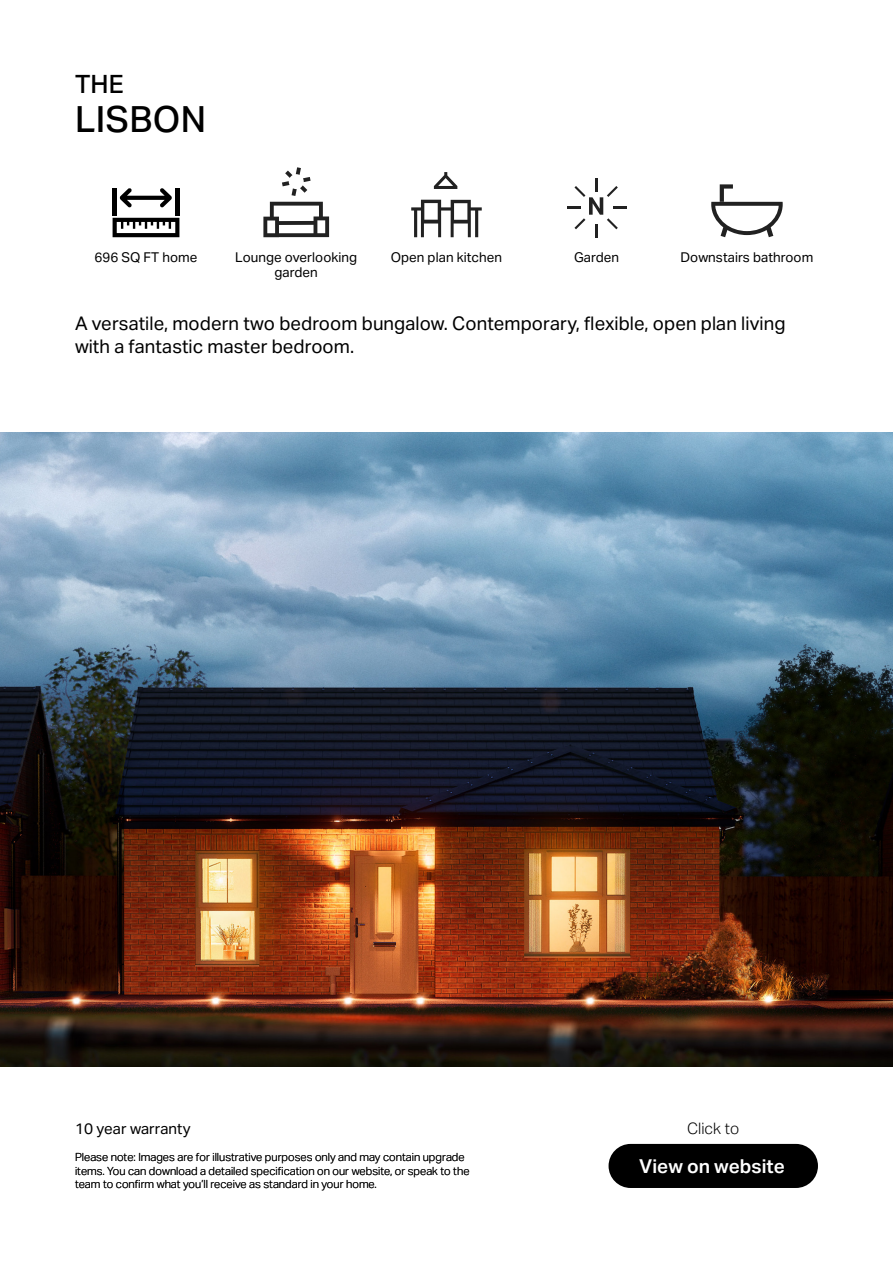
<style>
.page{position:relative;width:893px;height:1263px;background:#fff}
.page>*{position:absolute;margin:0;border:0;box-sizing:border-box;transform-origin:0 0}
.t1{font:500 36px "Aktiv Grotesk";letter-spacing:.01em;color:#000}
.t2{font:500 25.2px "Aktiv Grotesk";color:#000}
.t3{font:600 19.2px "Aktiv Grotesk";color:#fff}
.t4{font:18.75px/22.5px "Aktiv Grotesk";color:#000}
.t5{font:300 15.75px "Aktiv Grotesk";color:#000}
.t6{font:15.3px "Aktiv Grotesk";color:#000}
.t7{font:13.5px/15px "Aktiv Grotesk";color:#000;text-align:center}
.t8{font:300 11.25px/13.5px "Aktiv Grotesk";color:#000}
</style>
<div class="page">
<img style="left:0;top:432px;width:893px;height:634px">
<div style="left:609px;top:1144px;width:209px;height:44px;background:#000;border-radius:22px"></div>
<svg style="left:113px;top:218px;width:66px;height:19px"></svg>
<hr style="left:175px;top:189px;width:4px;height:27px;background:#000">
<hr style="left:113px;top:189px;width:4px;height:27px;background:#000">
<svg style="left:120px;top:188px;width:52px;height:19px"></svg>
<svg style="left:263px;top:202px;width:66px;height:35px"></svg>
<svg style="left:282px;top:167px;width:29px;height:29px"></svg>
<svg style="left:434px;top:172px;width:23px;height:17px"></svg>
<svg style="left:411px;top:200px;width:71px;height:37px"></svg>
<svg style="left:567px;top:178px;width:59px;height:59px"></svg>
<svg style="left:711px;top:184px;width:72px;height:53px"></svg>
<h2 class="t2" style="left:75px;top:70px;width:50px">THE</h2>
<h1 class="t1" style="left:75px;top:99px;width:133px">LISBON</h1>
<p class="t7" style="left:94px;top:250px;width:105px">696 SQ FT home</p>
<p class="t7" style="left:391px;top:250px;width:113px">Open plan kitchen</p>
<p class="t7" style="left:574px;top:250px;width:47px">Garden</p>
<p class="t7" style="left:681px;top:250px;width:134px">Downstairs bathroom</p>
<p class="t7" style="left:235px;top:250px;width:124px">Lounge overlooking garden</p>
<h3 class="t4" style="left:75px;top:313px;width:712px">A versatile, modern two bedroom bungalow. Contemporary, flexible, open plan living with a fantastic master bedroom.</h3>
<h3 class="t6" style="left:75px;top:1119px;width:117px">10 year warranty</h3>
<h3 class="t5" style="left:687px;top:1119px;width:54px">Click to</h3>
<p class="t8" style="left:75px;top:1150px;width:396px">Please note: Images are for illustrative purposes only and may contain upgrade items. You can download a detailed specification on our website, or speak to the team to confirm what you’ll receive as standard in your home.</p>
<h3 class="t3" style="left:639px;top:1155px;width:147px">View on website</h3>
</div>
